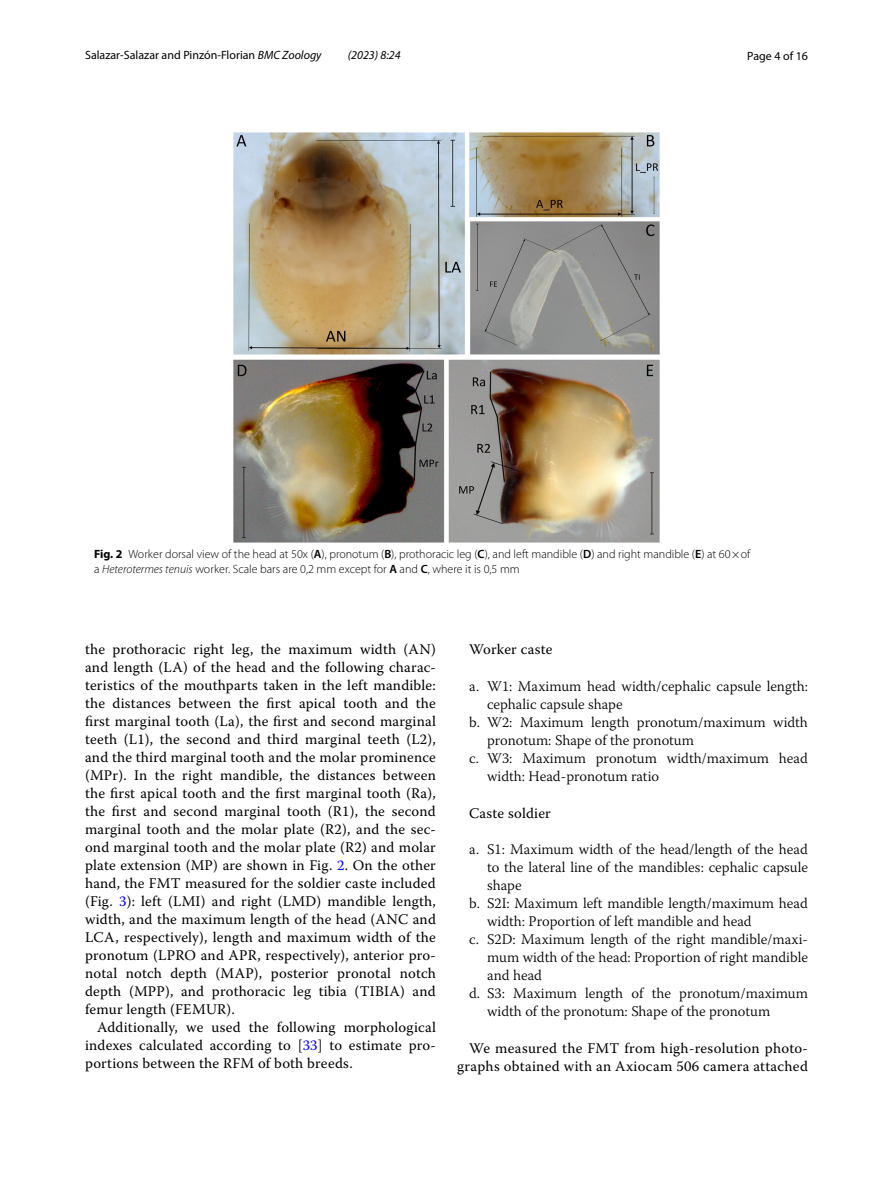
<style>
.page{position:relative;width:893px;height:1187px;background:#fff}
.page>*{position:absolute;margin:0;border:0;box-sizing:border-box;transform-origin:0 0}
.t1{font:14.7px/18px "Warnock Pro";letter-spacing:.015em;color:#000;text-align:justify}
.t2{font:300 14.7px "Warnock Pro";color:#000}
.t3{font:300 12px/15px "Myriad Pro";color:#000}
.t4{font:12px "Myriad Pro";color:#000}
.t5{font:italic 12px "Myriad Pro";color:#000}
.s1{font-style:italic}
.s2{font-weight:700}
.s3{font-weight:600}
.s4{color:#00f}
</style>
<div class="page">
<img style="left:234px;top:133px;width:425px;height:409px">
<p class="t4" style="left:85px;top:48px;width:238px">Salazar‑Salazar and Pinzón‑Florian <span class="s1">BMC Zoology</span></p>
<p class="t5" style="left:348px;top:48px;width:54px">(2023) 8:24</p>
<p class="t4" style="left:747px;top:48px;width:62px">Page 4 of 16</p>
<p class="t3" style="left:94px;top:546px;width:658px"><span class="s2">Fig. 2</span> Worker dorsal view of the head at 50x (<span class="s3">A</span>), pronotum (<span class="s3">B</span>), prothoracic leg (<span class="s3">C</span>), and left mandible (<span class="s3">D</span>) and right mandible (<span class="s3">E</span>) at 60×of a <span class="s1">Heterotermes tenuis</span> worker. Scale bars are 0,2 mm except for <span class="s3">A</span> and <span class="s3">C</span>, where it is 0,5 mm</p>
<p class="t1" style="left:85px;top:640px;width:352px">the prothoracic right leg, the maximum width (AN) and length (LA) of the head and the following charac&shy;teristics of the mouthparts taken in the left mandible: the distances between the first apical tooth and the first marginal tooth (La), the first and second marginal teeth (L1), the second and third marginal teeth (L2), and the third marginal tooth and the molar prominence (MPr). In the right mandible, the distances between the first apical tooth and the first marginal tooth (Ra), the first and second marginal tooth (R1), the second marginal tooth and the molar plate (R2), and the sec&shy;ond marginal tooth and the molar plate (R2) and molar plate extension (MP) are shown in Fig. <span class="s4">2</span>. On the other hand, the FMT measured for the soldier caste included (Fig. <span class="s4">3</span>): left (LMI) and right (LMD) mandible length, width, and the maximum length of the head (ANC and LCA, respectively), length and maximum width of the pronotum (LPRO and APR, respectively), anterior pro&shy;notal notch depth (MAP), posterior pronotal notch depth (MPP), and prothoracic leg tibia (TIBIA) and femur length (FEMUR).</p>
<p class="t1" style="left:85px;top:1018px;width:352px;text-indent:12px">Additionally, we used the following morphological indexes calculated according to [<span class="s4">33</span>] to estimate pro&shy;portions between the RFM of both breeds.</p>
<p class="t1" style="left:469px;top:640px;width:85px">Worker caste</p>
<p class="t2" style="left:469px;top:677px;width:340px">a. W1: Maximum head width/cephalic capsule length:</p>
<p class="t2" style="left:487px;top:695px;width:137px">cephalic capsule shape</p>
<p class="t2" style="left:469px;top:713px;width:340px">b. W2: Maximum length pronotum/maximum width</p>
<p class="t2" style="left:487px;top:731px;width:208px">pronotum: Shape of the pronotum</p>
<p class="t2" style="left:469px;top:749px;width:340px">c. W3: Maximum pronotum width/maximum head</p>
<p class="t2" style="left:487px;top:767px;width:174px">width: Head-pronotum ratio</p>
<p class="t1" style="left:469px;top:803px;width:83px">Caste soldier</p>
<p class="t2" style="left:469px;top:840px;width:340px">a. S1: Maximum width of the head/length of the head</p>
<p class="t2" style="left:487px;top:858px;width:322px">to the lateral line of the mandibles: cephalic capsule</p>
<p class="t2" style="left:487px;top:876px;width:36px">shape</p>
<p class="t2" style="left:469px;top:894px;width:340px">b. S2I: Maximum left mandible length/maximum head</p>
<p class="t2" style="left:487px;top:912px;width:266px">width: Proportion of left mandible and head</p>
<p class="t2" style="left:469px;top:930px;width:340px">c. S2D: Maximum length of the right mandible/maxi-</p>
<p class="t2" style="left:487px;top:948px;width:322px">mum width of the head: Proportion of right mandible</p>
<p class="t2" style="left:487px;top:966px;width:56px">and head</p>
<p class="t2" style="left:469px;top:984px;width:340px">d. S3: Maximum length of the pronotum/maximum</p>
<p class="t2" style="left:487px;top:1002px;width:285px">width of the pronotum: Shape of the pronotum</p>
<p class="t1" style="left:457px;top:1039px;width:352px;text-align:right">We measured the FMT from high-resolution photo&shy;graphs obtained with an Axiocam 506 camera attached</p>
</div>
